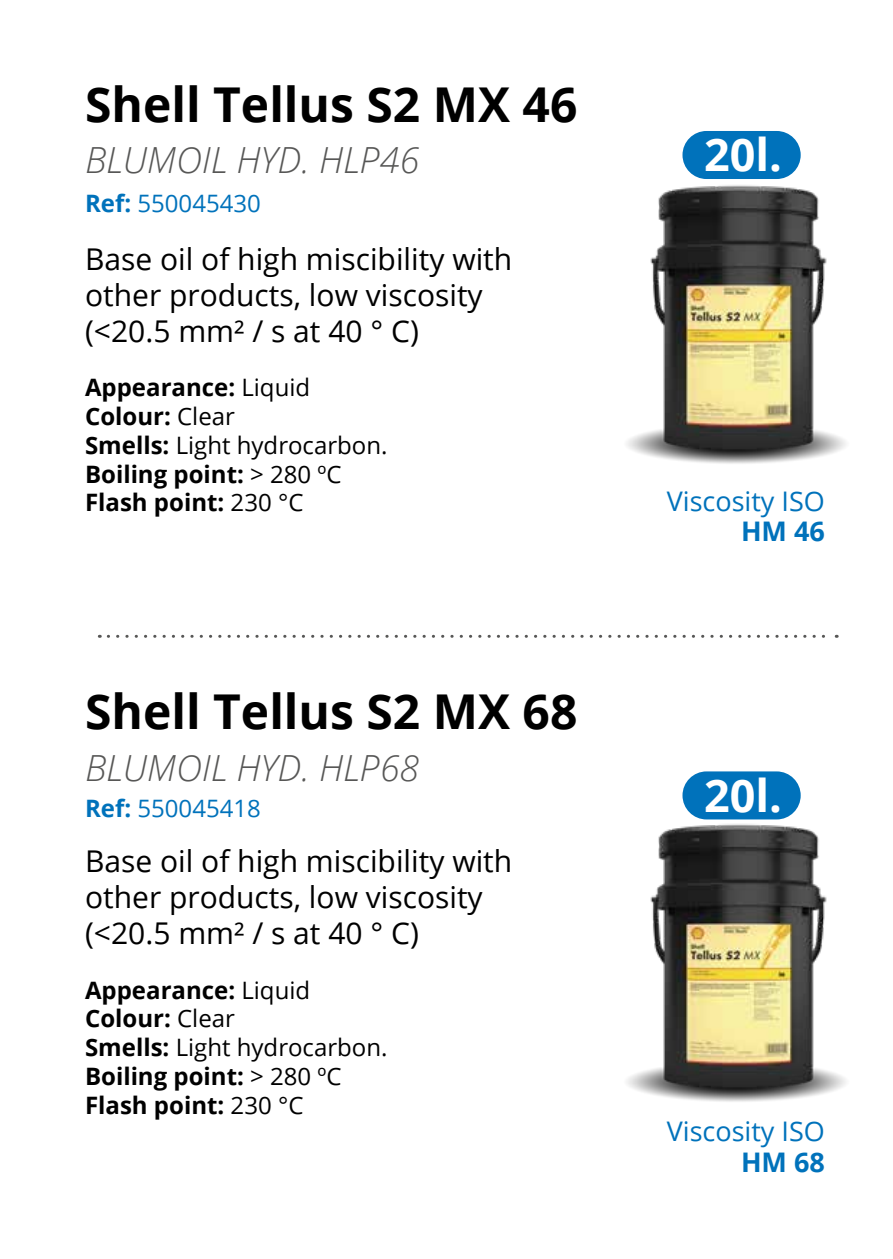
<style>
.page{position:relative;width:893px;height:1259px;background:#fff}
.page>*{position:absolute;margin:0;border:0;box-sizing:border-box;transform-origin:0 0}
.t1{font:700 48px "Open Sans";color:#000}
.t2{font:700 45px "Open Sans";color:#fff}
.t3{font:italic 300 36px "Open Sans";color:#575756}
.t4{font:30px/36px "Open Sans";color:#000}
.t5{font:27px "Open Sans";color:#0072bb}
.t6{font:700 27px "Open Sans";color:#0072bb}
.t7{font:700 24px/28.8px "Open Sans";color:#000}
.t8{font:24px "Open Sans";color:#0072bb}
.s1{font-weight:700}
.s2{font-weight:400}
</style>
<div class="page">
<img style="left:627px;top:163px;width:219px;height:301px">
<img style="left:627px;top:803px;width:219px;height:299px">
<svg style="left:108px;top:635px;width:729px;height:3px"></svg>
<div style="left:682px;top:131px;width:119px;height:48px;background:#0072bb;border-radius:24px"></div>
<div style="left:682px;top:771px;width:119px;height:48px;background:#0072bb;border-radius:24px"></div>
<h1 class="t1" style="left:85px;top:70px;width:494px">Shell Tellus S2 MX 46</h1>
<h3 class="t3" style="left:85px;top:135px;width:336px">BLUMOIL HYD. HLP46</h3>
<p class="t8" style="left:85px;top:187px;width:177px"><span class="s1">Ref:</span> 550045430</p>
<p class="t4" style="left:85px;top:240px;width:429px">Base oil of high miscibility with other products, low viscosity (&lt;20.5 mm² / s at 40 ° C)</p>
<p class="t7" style="left:85px;top:372px;width:304px">Appearance: <span class="s2">Liquid<br></span>Colour: <span class="s2">Clear<br></span>Smells: <span class="s2">Light hydrocarbon.<br></span>Boiling point: <span class="s2">&gt; 280 ºC<br></span>Flash point: <span class="s2">230 °C</span></p>
<h1 class="t1" style="left:85px;top:678px;width:494px">Shell Tellus S2 MX 68</h1>
<h3 class="t3" style="left:85px;top:743px;width:336px">BLUMOIL HYD. HLP68</h3>
<p class="t8" style="left:85px;top:792px;width:177px"><span class="s1">Ref:</span> 550045418</p>
<p class="t4" style="left:85px;top:842px;width:429px">Base oil of high miscibility with other products, low viscosity (&lt;20.5 mm² / s at 40 ° C)</p>
<p class="t7" style="left:85px;top:975px;width:304px">Appearance: <span class="s2">Liquid<br></span>Colour: <span class="s2">Clear<br></span>Smells: <span class="s2">Light hydrocarbon.<br></span>Boiling point: <span class="s2">&gt; 280 ºC<br></span>Flash point: <span class="s2">230 °C</span></p>
<h2 class="t2" style="left:704px;top:123px;width:79px">20l.</h2>
<p class="t5" style="left:667px;top:482px;width:160px">Viscosity ISO</p>
<p class="t6" style="left:741px;top:512px;width:85px">HM 46</p>
<h2 class="t2" style="left:704px;top:763px;width:79px">20l.</h2>
<p class="t5" style="left:667px;top:1113px;width:160px">Viscosity ISO</p>
<p class="t6" style="left:741px;top:1142px;width:85px">HM 68</p>
</div>
